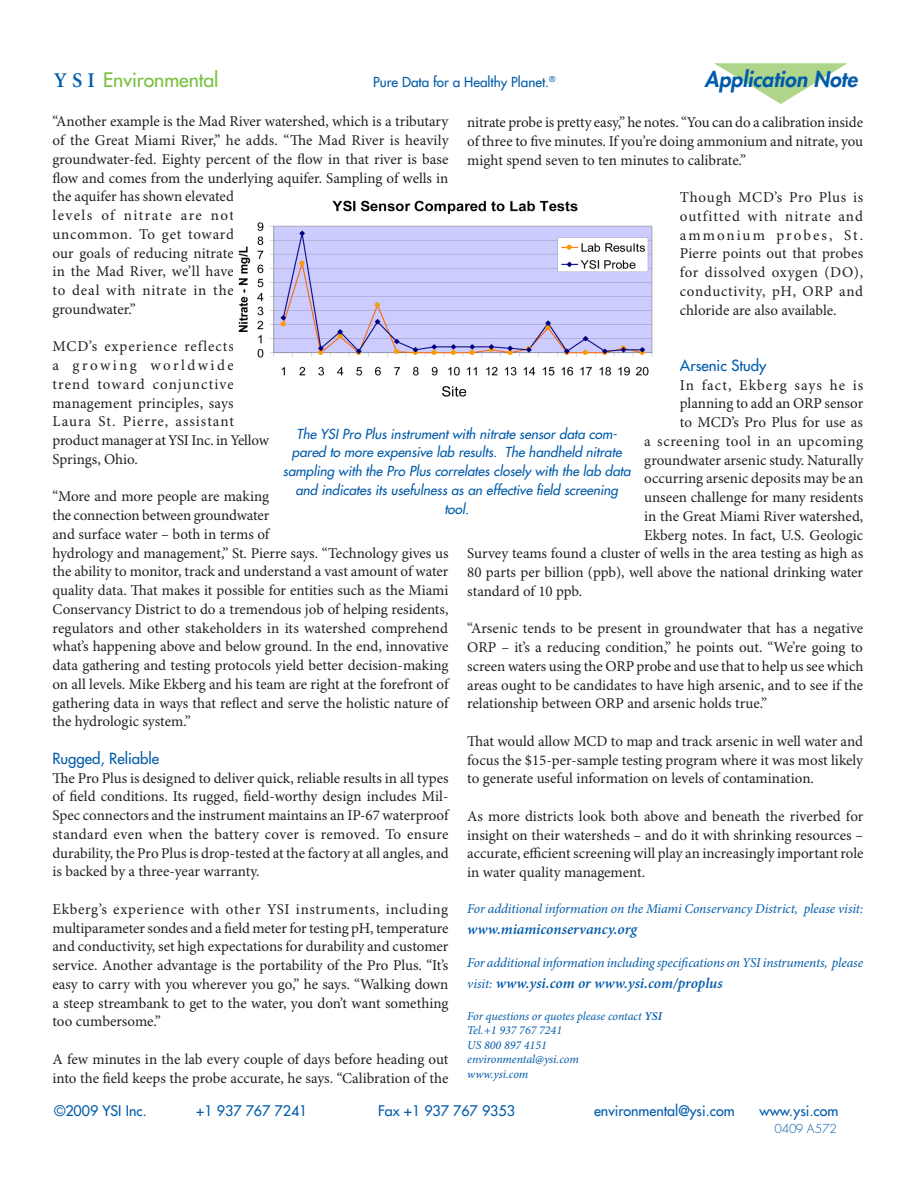
<style>
.page{position:relative;width:918px;height:1188px;background:#fff}
.page>*{position:absolute;margin:0;border:0;box-sizing:border-box;transform-origin:0 0}
.t1{font:italic 800 21px "Futura";color:#015bab}
.background_copy{font:19.5px "Futura";letter-spacing:-.005em;color:#79c142}
.t2{font:15px/18.8px "Minion Pro";color:#231f20;text-align:justify}
.t3{font:15px/18.8px "Minion Pro";letter-spacing:.055em;color:#231f20}
.t4{font:italic 600 15px "Minion Pro";letter-spacing:-.005em;color:#015bab}
.t5{font:15px "Futura";color:#015bab}
.t6{font:15px "Minion Pro";letter-spacing:.04em;color:#231f20}
.t7{font:15px "Minion Pro";letter-spacing:.07em;color:#231f20}
.t8{font:14.25px "Futura";color:#015bab}
.t9{font:italic 13.5px/18.8px "Futura";color:#015bab;text-align:center}
.t10{font:italic 13.5px "Minion Pro";letter-spacing:-.01em;color:#015bab}
.t11{font:13.5px "Futura";color:#015bab}
.t12{font:italic 12px "Minion Pro";letter-spacing:-.005em;color:#015bab}
.t13{font:300 12px "Futura";color:#015bab}
.s1{font-family:"Minion";font-weight:600;font-size:21px;color:#015bab}
.s2{font-weight:400;font-size:13.5px}
.s3{font-weight:600}
</style>
<div class="page">
<svg style="left:715px;top:63px;width:132px;height:41px"></svg>
<img style="left:238px;top:200px;width:415px;height:197px">
<p class="background_copy" style="left:54px;top:67px;width:166px"><span class="s1">Y S I</span> Environmental</p>
<p class="t11" style="left:373px;top:73px;width:184px">Pure Data for a Healthy Planet.<sup>®</sup></p>
<p class="t1" style="left:705px;top:65px;width:154px">Application Note</p>
<p class="t2" style="left:52px;top:113px;width:398px;text-align:left">“Another example is the Mad River watershed, which is a tributary of the Great Miami River,” he adds. “The Mad River is heavily groundwater-fed. Eighty percent of the flow in that river is base flow and comes from the underlying aquifer. Sampling of wells in the aquifer has shown elevated<br>levels of nitrate are not<br>uncommon. To get toward<br>our goals of reducing nitrate<br>in the Mad River, we’ll have<br>to deal with nitrate in the<br>groundwater.”</p>
<p class="t3" style="left:52px;top:338px;width:218px">MCD’s experience reflects<br>a growing worldwide trend toward conjunctive management principles, says<br>Laura St. Pierre, assistant product manager at YSI Inc. in Yellow<br>Springs, Ohio.</p>
<p class="t2" style="left:52px;top:488px;width:398px;text-align:left">“More and more people are making<br>the connection between groundwater<br>and surface water – both in terms of<br>hydrology and management,” St. Pierre says. “Technology gives us the ability to monitor, track and understand a vast amount of water quality data. That makes it possible for entities such as the Miami Conservancy District to do a tremendous job of helping residents, regulators and other stakeholders in its watershed comprehend what’s happening above and below ground. In the end, innovative data gathering and testing protocols yield better decision-making on all levels. Mike Ekberg and his team are right at the forefront of gathering data in ways that reflect and serve the holistic nature of the hydrologic system.”</p>
<p class="t5" style="left:52px;top:749px;width:108px">Rugged, Reliable</p>
<p class="t2" style="left:52px;top:769px;width:398px">The Pro Plus is designed to deliver quick, reliable results in all types of field conditions. Its rugged, field-worthy design includes Mil-Spec connectors and the instrument maintains an IP-67 waterproof standard even when the battery cover is removed. To ensure durability, the Pro Plus is drop-tested at the factory at all angles, and is backed by a three-year warranty.</p>
<p class="t2" style="left:52px;top:900px;width:398px">Ekberg’s experience with other YSI instruments, including multiparameter sondes and a field meter for testing pH, temperature and conductivity, set high expectations for durability and customer service. Another advantage is the portability of the Pro Plus. “It’s easy to carry with you wherever you go,” he says. “Walking down a steep streambank to get to the water, you don’t want something too cumbersome.”</p>
<p class="t2" style="left:52px;top:1050px;width:398px">A few minutes in the lab every couple of days before heading out into the field keeps the probe accurate, he says. “Calibration of the</p>
<p class="t2" style="left:467px;top:114px;width:397px">nitrate probe is pretty easy,” he notes. “You can do a calibration inside of three to five minutes. If you’re doing ammonium and nitrate, you might spend seven to ten minutes to calibrate.”</p>
<p class="t2" style="left:680px;top:189px;width:185px">Though MCD’s Pro Plus is outfitted with nitrate and ammonium probes, St.<br>Pierre points out that probes for dissolved oxygen (DO), conductivity, pH, ORP and chloride are also available.</p>
<p class="t5" style="left:680px;top:356px;width:88px">Arsenic Study</p>
<p class="t7" style="left:680px;top:376px;width:185px">In fact, Ekberg says he is</p>
<p class="t2" style="left:680px;top:395px;width:185px">planning to add an ORP sensor</p>
<p class="t2" style="left:680px;top:414px;width:185px">to MCD’s Pro Plus for use as</p>
<p class="t6" style="left:644px;top:432px;width:221px">a screening tool in an upcoming</p>
<p class="t2" style="left:644px;top:451px;width:220px">groundwater arsenic study. Naturally</p>
<p class="t2" style="left:644px;top:470px;width:220px">occurring arsenic deposits may be an</p>
<p class="t2" style="left:644px;top:489px;width:220px">unseen challenge for many residents</p>
<p class="t2" style="left:644px;top:507px;width:220px">in the Great Miami River watershed,</p>
<p class="t2" style="left:644px;top:526px;width:220px">Ekberg notes. In fact, U.S. Geologic</p>
<p class="t2" style="left:467px;top:545px;width:397px">Survey teams found a cluster of wells in the area testing as high as</p>
<p class="t2" style="left:467px;top:564px;width:397px">80 parts per billion (ppb), well above the national drinking water</p>
<p class="t2" style="left:467px;top:582px;width:117px">standard of 10 ppb.</p>
<p class="t2" style="left:467px;top:620px;width:398px">“Arsenic tends to be present in groundwater that has a negative ORP – it’s a reducing condition,” he points out. “We’re going to screen waters using the ORP probe and use that to help us see which areas ought to be candidates to have high arsenic, and to see if the relationship between ORP and arsenic holds true.”</p>
<p class="t2" style="left:467px;top:732px;width:397px">That would allow MCD to map and track arsenic in well water and focus the $15-per-sample testing program where it was most likely to generate useful information on levels of contamination.</p>
<p class="t2" style="left:467px;top:807px;width:398px">As more districts look both above and beneath the riverbed for insight on their watersheds – and do it with shrinking resources – accurate, efficient screening will play an increasingly important role in water quality management.</p>
<p class="t10" style="left:467px;top:901px;width:398px">For additional information on the Miami Conservancy District, please visit:</p>
<p class="t4" style="left:467px;top:920px;width:171px">www.miamiconservancy.org</p>
<p class="t10" style="left:467px;top:954px;width:397px">For additional information including specifications on YSI instruments, please</p>
<p class="t4" style="left:467px;top:974px;width:257px"><span class="s2">visit:</span> www.ysi.com or www.ysi.com/proplus</p>
<p class="t12" style="left:467px;top:1009px;width:196px">For questions or quotes please contact <span class="s3">YSI</span></p>
<p class="t12" style="left:467px;top:1023px;width:96px">Tel.+1 937 767 7241</p>
<p class="t12" style="left:467px;top:1038px;width:81px">US 800 897 4151</p>
<p class="t12" style="left:467px;top:1052px;width:113px">environmental@ysi.com</p>
<p class="t12" style="left:467px;top:1067px;width:63px">www.ysi.com</p>
<p class="t9" style="left:283px;top:424px;width:349px">The YSI Pro Plus instrument with nitrate sensor data com&shy;pared to more expensive lab results. The handheld nitrate sampling with the Pro Plus correlates closely with the lab data and indicates its usefulness as an effective field screening tool.</p>
<p class="t8" style="left:54px;top:1102px;width:94px">©2009 YSI Inc.</p>
<p class="t8" style="left:196px;top:1102px;width:113px">+1 937 767 7241</p>
<p class="t8" style="left:378px;top:1102px;width:138px">Fax +1 937 767 9353</p>
<p class="t8" style="left:594px;top:1102px;width:142px">environmental@ysi.com</p>
<p class="t8" style="left:759px;top:1102px;width:80px">www.ysi.com</p>
<p class="t13" style="left:774px;top:1121px;width:64px">0409 A572</p>
</div>
